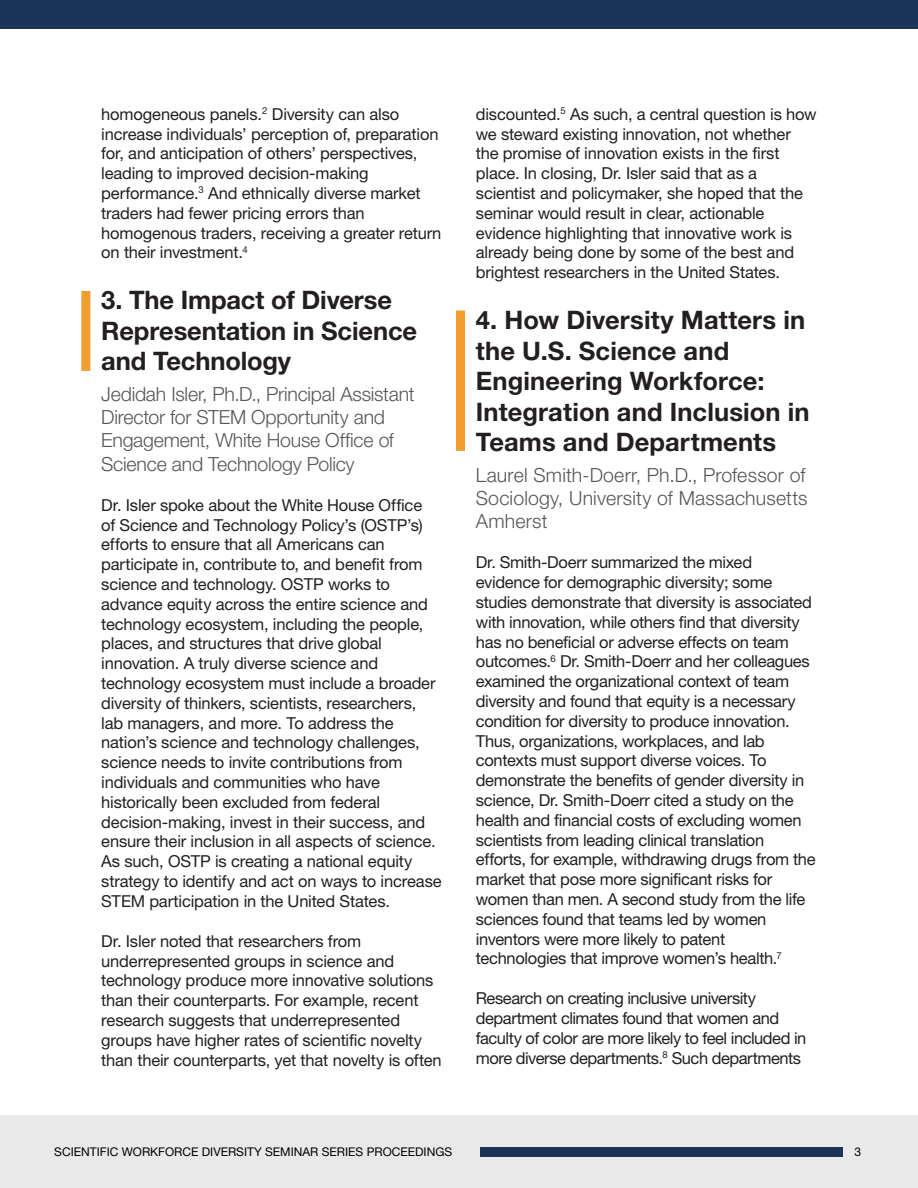
<style>
.page{position:relative;width:918px;height:1188px;background:#fff}
.page>*{position:absolute;margin:0;border:0;box-sizing:border-box;transform-origin:0 0}
.t1{font:700 25.5px/30.6px "Helvetica Neue LT Pro";letter-spacing:.005em;color:#231f20}
.t2{font:300 19.5px/23.4px "Helvetica Neue LT Pro";letter-spacing:-.01em;color:#55565a}
.t3{font:16.5px/19.8px "Helvetica Neue LT Pro";letter-spacing:-.01em;color:#231f20}
.t4{font:16.5px/19.8px "Helvetica Neue LT Pro";letter-spacing:-.03em;color:#231f20}
.t5{font:12px "Helvetica Neue LT Pro";color:#000}
</style>
<div class="page">
<div style="left:0;top:0;width:918px;height:29px;background:#1c3359"></div>
<div style="left:0;top:1115px;width:918px;height:73px;background:#eae9e9"></div>
<div style="left:481px;top:1148px;width:362px;height:9px;background:#1c3359"></div>
<div style="left:81px;top:291px;width:9px;height:80px;background:#f09e2e"></div>
<div style="left:456px;top:310px;width:9px;height:141px;background:#f09e2e"></div>
<p class="t3" style="left:101px;top:104px;width:342px">homogeneous panels.<sup>2</sup> Diversity can also increase individuals’ perception of, preparation for, and anticipation of others’ perspectives, leading to improved decision-making performance.<sup>3</sup> And ethnically diverse market traders had fewer pricing errors than homogenous traders, receiving a greater return on their investment.<sup>4</sup></p>
<h2 class="t1" style="left:101px;top:284px;width:317px">3. The Impact of Diverse<br>Representation in Science and Technology</h2>
<p class="t2" style="left:101px;top:382px;width:315px">Jedidah Isler, Ph.D., Principal Assistant Director for STEM Opportunity and Engagement, White House Office of Science and Technology Policy</p>
<p class="t3" style="left:101px;top:495px;width:342px">Dr. Isler spoke about the White House Office<br>of Science and Technology Policy’s (OSTP’s) efforts to ensure that all Americans can participate in, contribute to, and benefit from science and technology. OSTP works to advance equity across the entire science and technology ecosystem, including the people, places, and structures that drive global innovation. A truly diverse science and technology ecosystem must include a broader diversity of thinkers, scientists, researchers, lab managers, and more. To address the nation’s science and technology challenges, science needs to invite contributions from individuals and communities who have historically been excluded from federal decision-making, invest in their success, and ensure their inclusion in all aspects of science.<br>As such, OSTP is creating a national equity strategy to identify and act on ways to increase STEM participation in the United States.</p>
<p class="t3" style="left:101px;top:931px;width:342px">Dr. Isler noted that researchers from underrepresented groups in science and technology produce more innovative solutions than their counterparts. For example, recent research suggests that underrepresented groups have higher rates of scientific novelty than their counterparts, yet that novelty is often</p>
<p class="t3" style="left:476px;top:104px;width:342px">discounted.<sup>5</sup> As such, a central question is how we steward existing innovation, not whether the promise of innovation exists in the first place. In closing, Dr. Isler said that as a scientist and policymaker, she hoped that the seminar would result in clear, actionable evidence highlighting that innovative work is already being done by some of the best and brightest researchers in the United States.</p>
<h2 class="t1" style="left:476px;top:304px;width:335px">4. How Diversity Matters in the U.S. Science and<br>Engineering Workforce:<br>Integration and Inclusion in<br>Teams and Departments</h2>
<p class="t2" style="left:476px;top:463px;width:333px;text-align:justify">Laurel Smith-Doerr, Ph.D., Professor of Sociology, University of Massachusetts Amherst</p>
<p class="t3" style="left:476px;top:552px;width:341px">Dr. Smith-Doerr summarized the mixed evidence for demographic diversity; some studies demonstrate that diversity is associated with innovation, while others find that diversity has no beneficial or adverse effects on team outcomes.<sup>6</sup> Dr. Smith-Doerr and her colleagues examined the organizational context of team diversity and found that equity is a necessary condition for diversity to produce innovation.<br>Thus, organizations, workplaces, and lab contexts must support diverse voices. To demonstrate the benefits of gender diversity in science, Dr. Smith-Doerr cited a study on the health and financial costs of excluding women scientists from leading clinical translation efforts, for example, withdrawing drugs from the market that pose more significant risks for women than men. A second study from the life sciences found that teams led by women inventors were more likely to patent technologies that improve women’s health.<sup>7</sup></p>
<p class="t4" style="left:476px;top:988px;width:332px">Research on creating inclusive university department climates found that women and faculty of color are more likely to feel included in more diverse departments.<sup>8</sup> Such departments</p>
<p class="t5" style="left:54px;top:1145px;width:399px">SCIENTIFIC WORKFORCE DIVERSITY SEMINAR SERIES PROCEEDINGS</p>
<p class="t5" style="left:855px;top:1145px;width:8px">3</p>
</div>
